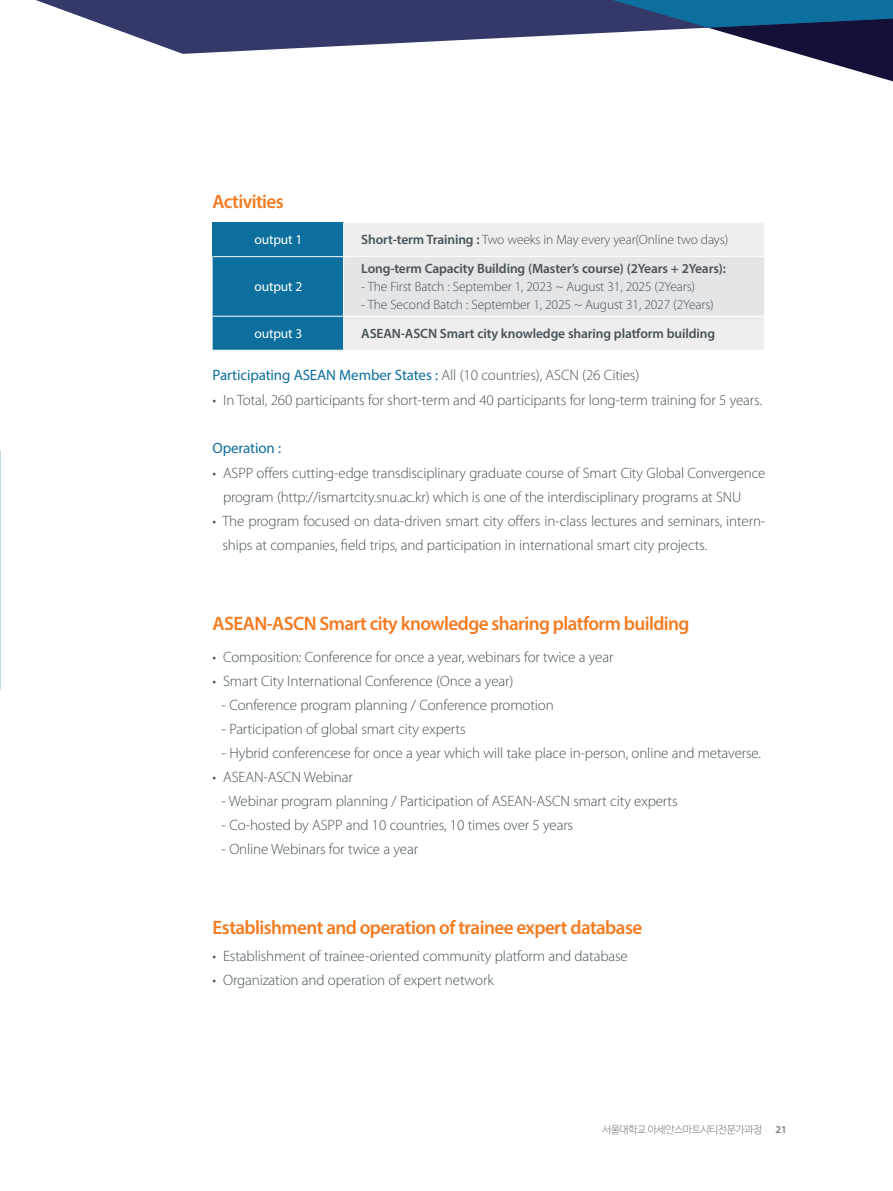
<style>
.page{position:relative;width:893px;height:1191px;background:#fff}
.page>*{position:absolute;margin:0;border:0;box-sizing:border-box;transform-origin:0 0}
.t1{font:600 19.5px "Myriad Pro";letter-spacing:-.03em;color:#f47b21}
.t2{font:300 15px/24px "Myriad Pro";letter-spacing:-.01em;color:#475359}
.t3{font:15px "Myriad Pro";letter-spacing:-.01em;color:#0d6f9d}
.t4{font:300 13.5px "Myriad Pro";letter-spacing:-.01em;color:#475359}
.t5{font:600 13.5px "Myriad Pro";letter-spacing:-.01em;color:#475359}
.t6{font:13.5px "Myriad Pro";letter-spacing:-.01em;color:#fff}
.t7{font:10.5px "Nanum Barun Gothic OTF Light";letter-spacing:-.04em;color:#76787b}
.t8{font:600 10.5px "Myriad Pro";color:#76787b}
.s1{font-weight:600}
.s2{font-weight:300;color:#475359}
</style>
<div class="page">
<svg style="left:36px;top:0;width:532px;height:54px;fill:#343969"></svg>
<svg style="left:568px;top:0;width:325px;height:82px"></svg>
<div style="left:213px;top:223px;width:131px;height:34px;background:#0d6f9d"></div>
<div style="left:344px;top:223px;width:420px;height:127px;background:#eeeeef"></div>
<div style="left:213px;top:257px;width:130px;height:93px;background:#0d6f9d"></div>
<div style="left:344px;top:257px;width:421px;height:59px;background:#e4e5e7"></div>
<hr style="left:764px;top:257px;width:1px;height:59px;background:#fff">
<hr style="left:343px;top:316px;width:422px;height:1px;background:#fff">
<hr style="left:213px;top:256px;width:130px;height:1px;background:#fff">
<hr style="left:213px;top:316px;width:130px;height:1px;background:#fff">
<hr style="left:343px;top:223px;width:1px;height:33px;background:#fff">
<hr style="left:343px;top:256px;width:422px;height:1px;background:#fff">
<h1 class="t1" style="left:213px;top:189px;width:73px">Activities</h1>
<p class="t6" style="left:254px;top:231px;width:50px">output 1</p>
<p class="t4" style="left:361px;top:232px;width:368px"><span class="s1">Short-term Training :</span> Two weeks in May every year(Online two days)</p>
<p class="t6" style="left:254px;top:278px;width:50px">output 2</p>
<p class="t5" style="left:361px;top:260px;width:366px">Long-term Capacity Building (Master’s course) (2Years + 2Years):</p>
<p class="t4" style="left:361px;top:279px;width:335px">- The First Batch : September 1, 2023 ~ August 31, 2025 (2Years)</p>
<p class="t4" style="left:361px;top:297px;width:354px">- The Second Batch : September 1, 2025 ~ August 31, 2027 (2Years)</p>
<p class="t6" style="left:254px;top:325px;width:50px">output 3</p>
<p class="t5" style="left:361px;top:325px;width:355px">ASEAN-ASCN Smart city knowledge sharing platform building</p>
<p class="t3" style="left:213px;top:366px;width:428px">Participating ASEAN Member States : <span class="s2">All (10 countries), ASCN (26 Cities)</span></p>
<p class="t2" style="left:213px;top:388px;width:551px">• In Total, 260 participants for short-term and 40 participants for long-term training for 5 years.</p>
<p class="t3" style="left:213px;top:439px;width:70px">Operation :</p>
<p class="t2" style="left:223px;top:461px;width:544px;text-indent:-10px">• ASPP offers cutting-edge transdisciplinary graduate course of Smart City Global Convergence program (http://ismartcity.snu.ac.kr) which is one of the interdisciplinary programs at SNU</p>
<p class="t2" style="left:222px;top:509px;width:544px;text-indent:-10px">• The program focused on data-driven smart city offers in-class lectures and seminars, intern&shy;ships at companies, field trips, and participation in international smart city projects.</p>
<h1 class="t1" style="left:213px;top:611px;width:478px">ASEAN-ASCN Smart city knowledge sharing platform building</h1>
<p class="t2" style="left:213px;top:645px;width:402px">• Composition: Conference for once a year, webinars for twice a year</p>
<p class="t2" style="left:213px;top:669px;width:302px">• Smart City International Conference (Once a year)</p>
<p class="t2" style="left:222px;top:693px;width:334px">- Conference program planning / Conference promotion</p>
<p class="t2" style="left:222px;top:717px;width:246px">- Participation of global smart city experts</p>
<p class="t2" style="left:222px;top:741px;width:541px">- Hybrid conferencese for once a year which will take place in-person, online and metaverse.</p>
<p class="t2" style="left:213px;top:765px;width:142px">• ASEAN-ASCN Webinar</p>
<p class="t2" style="left:222px;top:789px;width:458px">- Webinar program planning / Participation of ASEAN-ASCN smart city experts</p>
<p class="t2" style="left:222px;top:813px;width:353px">- Co-hosted by ASPP and 10 countries, 10 times over 5 years</p>
<p class="t2" style="left:222px;top:837px;width:198px">- Online Webinars for twice a year</p>
<h1 class="t1" style="left:213px;top:915px;width:431px">Establishment and operation of trainee expert database</h1>
<p class="t2" style="left:213px;top:944px;width:417px">• Establishment of trainee-oriented community platform and database</p>
<p class="t2" style="left:213px;top:968px;width:283px">• Organization and operation of expert network</p>
<p class="t7" style="left:602px;top:1123px;width:162px">서울대학교 아세안스마트시티전문가과정</p>
<p class="t8" style="left:775px;top:1123px;width:13px">21</p>
</div>
